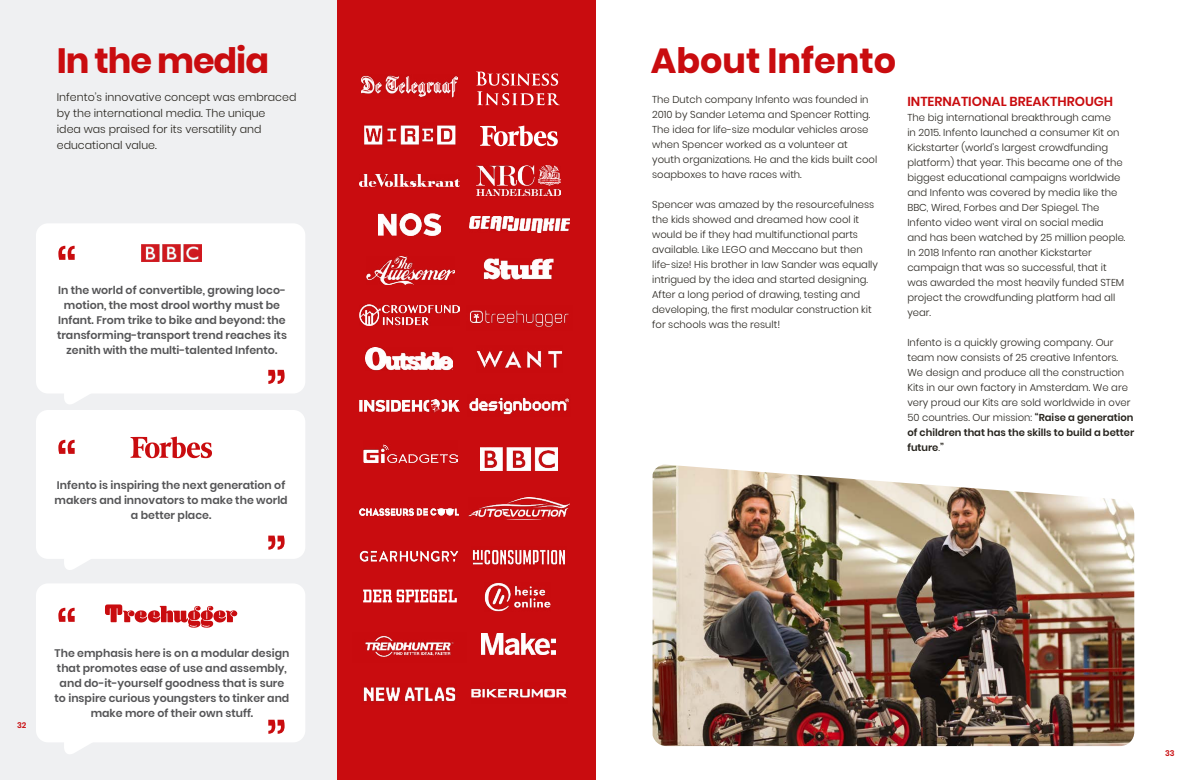
<style>
.page{position:relative;width:1191px;height:780px;background:#fff}
.page>*{position:absolute;margin:0;border:0;box-sizing:border-box;transform-origin:0 0}
.t1{font:700 35px "Poppins";color:#c90c0f}
.t2{font:700 35px "Poppins";letter-spacing:-.03em;color:#c90c0f}
.t3{font:600 13px "Poppins";color:#c90c0f}
.t4{font:600 11px/15px "Poppins";color:#555557;text-align:center}
.t5{font:300 11px/16px "Poppins";color:#27241e}
.t6{font:300 10px/15px "Poppins";color:#27241e}
.t7{font:600 8px "Poppins";color:#c90c0f}
.s1{font-weight:600}
</style>
<div class="page">
<div style="left:0;top:0;width:342px;height:780px;background:#eff0f2"></div>
<svg style="left:64px;top:742px;width:28px;height:12px"></svg>
<svg style="left:64px;top:393px;width:27px;height:11px"></svg>
<svg style="left:64px;top:559px;width:26px;height:11px"></svg>
<div style="left:36px;top:223px;width:269px;height:170px;background:#fff;border-radius:12px"></div>
<div style="left:36px;top:410px;width:269px;height:149px;background:#fff;border-radius:12px"></div>
<div style="left:36px;top:583px;width:269px;height:159px;background:#fff;border-radius:12px"></div>
<svg style="left:58px;top:246px;width:17px;height:14px"></svg>
<svg style="left:58px;top:440px;width:17px;height:14px"></svg>
<svg style="left:58px;top:607px;width:17px;height:14px"></svg>
<svg style="left:268px;top:370px;width:17px;height:14px"></svg>
<svg style="left:268px;top:535px;width:17px;height:14px"></svg>
<svg style="left:268px;top:719px;width:17px;height:14px"></svg>
<div style="left:337px;top:0;width:258px;height:780px;background:#c90c0f"></div>
<img style="left:469px;top:497px;width:100px;height:20px">
<img style="left:480px;top:447px;width:77px;height:23px">
<img style="left:471px;top:688px;width:96px;height:10px">
<img style="left:359px;top:508px;width:100px;height:7px">
<img style="left:359px;top:305px;width:100px;height:20px">
<img style="left:469px;top:216px;width:100px;height:16px">
<img style="left:359px;top:550px;width:100px;height:12px">
<img style="left:366px;top:347px;width:87px;height:23px">
<img style="left:484px;top:258px;width:70px;height:22px">
<img style="left:362px;top:75px;width:95px;height:23px">
<img style="left:366px;top:256px;width:89px;height:29px">
<img style="left:469px;top:310px;width:100px;height:17px">
<img style="left:365px;top:636px;width:89px;height:21px">
<img style="left:359px;top:174px;width:100px;height:13px">
<img style="left:476px;top:350px;width:86px;height:18px">
<img style="left:364px;top:125px;width:92px;height:20px">
<img style="left:363px;top:444px;width:95px;height:19px">
<img style="left:484px;top:583px;width:66px;height:28px">
<img style="left:472px;top:549px;width:93px;height:16px">
<img style="left:359px;top:399px;width:100px;height:14px">
<img style="left:482px;top:633px;width:73px;height:21px">
<img style="left:363px;top:687px;width:93px;height:15px">
<img style="left:378px;top:213px;width:62px;height:22px">
<img style="left:477px;top:166px;width:83px;height:29px">
<img style="left:469px;top:397px;width:100px;height:18px">
<svg style="left:480px;top:125px;width:78px;height:21px"></svg>
<svg style="left:476px;top:72px;width:84px;height:33px"></svg>
<svg style="left:363px;top:589px;width:94px;height:13px"></svg>
<img style="left:652px;top:464px;width:482px;height:282px">
<svg style="left:130px;top:436px;width:82px;height:22px"></svg>
<img style="left:141px;top:244px;width:60px;height:18px">
<svg style="left:105px;top:604px;width:132px;height:23px"></svg>
<h1 class="t2" style="left:57px;top:40px;width:214px">In the media</h1>
<h1 class="t1" style="left:651px;top:40px;width:247px">About Infento</h1>
<p class="t6" style="left:652px;top:92px;width:226px">The Dutch company Infento was founded in 2010 by Sander Letema and Spencer Rotting.<br>The idea for life-size modular vehicles arose when Spencer worked as a volunteer at youth organizations. He and the kids built cool soapboxes to have races with.</p>
<p class="t6" style="left:652px;top:197px;width:227px">Spencer was amazed by the resourcefulness the kids showed and dreamed how cool it would be if they had multifunctional parts available. Like LEGO and Meccano but then life-size! His brother in law Sander was equally intrigued by the idea and started designing.<br>After a long period of drawing, testing and developing, the first modular construction kit for schools was the result!</p>
<p class="t5" style="left:57px;top:89px;width:241px">Infento’s innovative concept was embraced by the international media. The unique<br>idea was praised for its versatility and educational value.</p>
<p class="t4" style="left:57px;top:283px;width:231px">In the world of convertible, growing loco&shy;motion, the most drool worthy must be Infant. From trike to bike and beyond: the transforming-transport trend reaches its zenith with the multi-talented Infento.</p>
<p class="t4" style="left:55px;top:478px;width:235px">Infento is inspiring the next generation of makers and innovators to make the world a better place.</p>
<h2 class="t3" style="left:907px;top:94px;width:207px">INTERNATIONAL BREAKTHROUGH</h2>
<p class="t6" style="left:907px;top:110px;width:219px">The big international breakthrough came<br>in 2015. Infento launched a consumer Kit on Kickstarter (world’s largest crowdfunding platform) that year. This became one of the biggest educational campaigns worldwide and Infento was covered by media like the BBC, Wired, Forbes and Der Spiegel. The Infento video went viral on social media and has been watched by 25 million people.<br>In 2018 Infento ran another Kickstarter campaign that was so successful, that it was awarded the most heavily funded STEM project the crowdfunding platform had all year.</p>
<p class="t6" style="left:907px;top:335px;width:228px">Infento is a quickly growing company. Our team now consists of 25 creative Infentors.<br>We design and produce all the construction Kits in our own factory in Amsterdam. We are very proud our Kits are sold worldwide in over 50 countries. Our mission: <span class="s1">“Raise a generation of children that has the skills to build a better future</span>.<span class="s1">”</span></p>
<p class="t7" style="left:17px;top:720px;width:11px">32</p>
<p class="t4" style="left:55px;top:645px;width:236px">The emphasis here is on a modular design that promotes ease of use and assembly, and do-it-yourself goodness that is sure to inspire curious youngsters to tinker and make more of their own stuff.</p>
<p class="t7" style="left:1165px;top:749px;width:11px">33</p>
</div>
